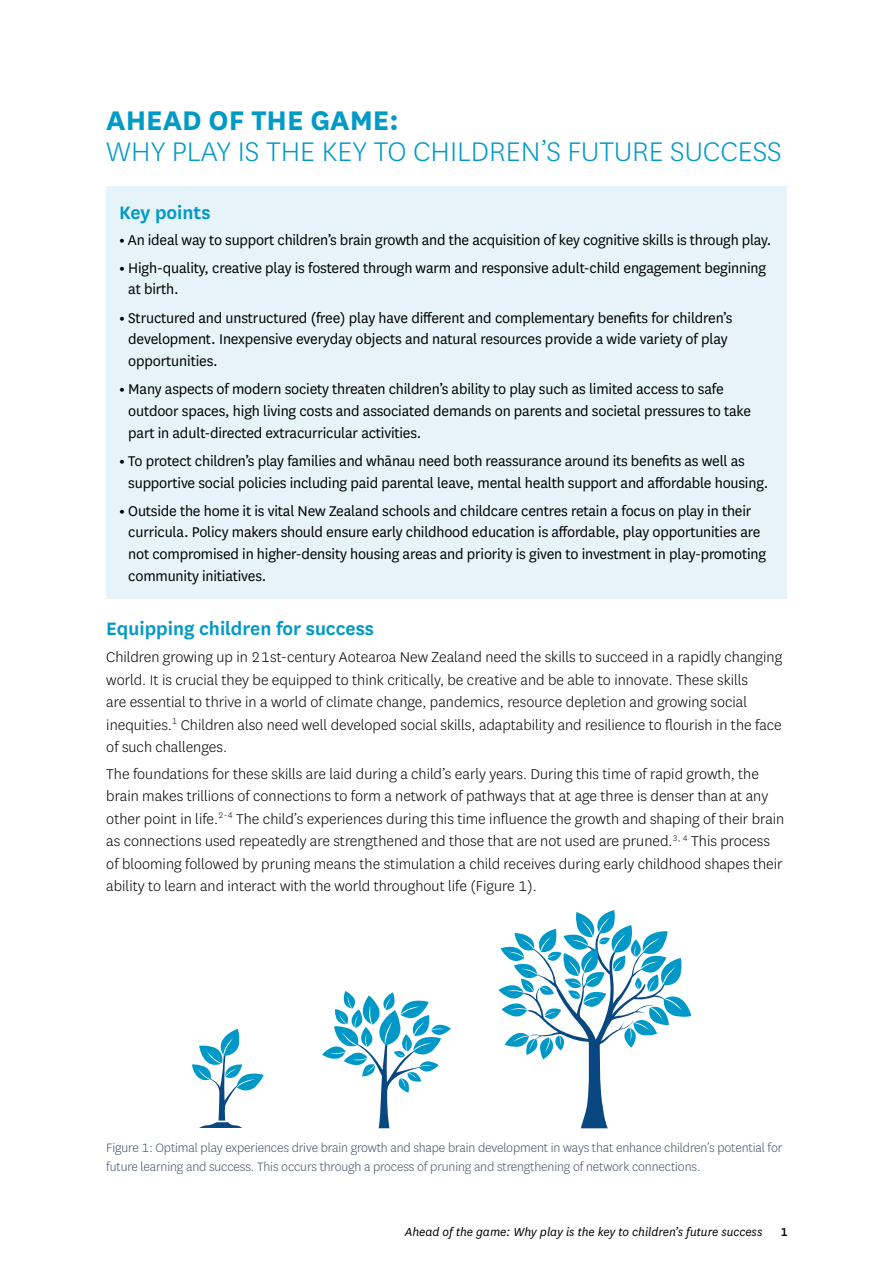
<style>
.page{position:relative;width:893px;height:1263px;background:#fff}
.page>*{position:absolute;margin:0;border:0;box-sizing:border-box;transform-origin:0 0}
.t1{font:300 31.5px "National";color:#009ac7}
.t2{font:700 31.5px "National";color:#009ac7}
.t3{font:600 21px "National";color:#009ac7}
.t4{font:16.5px/21.8px "National";letter-spacing:-.01em;color:#000}
.t5{font:300 16.5px/22.5px "National";color:#000}
.t6{font:300 14.25px/19.5px "National";letter-spacing:-.01em;color:#44546a}
.t7{font:italic 13.5px "National";color:#000}
.t8{font:500 13.5px "National";color:#000}
.s1{font-weight:700}
</style>
<div class="page">
<div style="left:106px;top:186px;width:681px;height:412px;background:#e6f3f8"></div>
<svg style="left:322px;top:991px;width:129px;height:137px"></svg>
<svg style="left:499px;top:910px;width:192px;height:218px"></svg>
<svg style="left:192px;top:1029px;width:72px;height:99px"></svg>
<h1 class="t2" style="left:106px;top:98px;width:294px">AHEAD OF THE GAME:</h1>
<h1 class="t1" style="left:106px;top:132px;width:677px">WHY PLAY IS THE KEY TO CHILDREN’S FUTURE SUCCESS</h1>
<p class="t3" style="left:119px;top:198px;width:93px">Key points</p>
<p class="t4" style="left:119px;top:228px;width:654px"><span class="s1">•</span> An ideal way to support children’s brain growth and the acquisition of key cognitive skills is through play.</p>
<p class="t4" style="left:128px;top:256px;width:639px;text-indent:-9px"><span class="s1">•</span> High-quality, creative play is fostered through warm and responsive adult-child engagement beginning at birth.</p>
<p class="t4" style="left:128px;top:306px;width:606px;text-indent:-9px"><span class="s1">•</span> Structured and unstructured (free) play have different and complementary benefits for children’s development. Inexpensive everyday objects and natural resources provide a wide variety of play opportunities.</p>
<p class="t4" style="left:128px;top:378px;width:624px;text-indent:-9px"><span class="s1">•</span> Many aspects of modern society threaten children’s ability to play such as limited access to safe outdoor spaces, high living costs and associated demands on parents and societal pressures to take part in adult-directed extracurricular activities.</p>
<p class="t4" style="left:128px;top:449px;width:641px;text-indent:-9px"><span class="s1">•</span> To protect children’s play families and whānau need both reassurance around its benefits as well as supportive social policies including paid parental leave, mental health support and affordable housing.</p>
<p class="t4" style="left:128px;top:499px;width:639px;text-indent:-9px"><span class="s1">•</span> Outside the home it is vital New Zealand schools and childcare centres retain a focus on play in their curricula. Policy makers should ensure early childhood education is affordable, play opportunities are not compromised in higher-density housing areas and priority is given to investment in play-promoting community initiatives.</p>
<p class="t3" style="left:106px;top:614px;width:269px">Equipping children for success</p>
<p class="t5" style="left:106px;top:645px;width:677px">Children growing up in 21st-century Aotearoa New Zealand need the skills to succeed in a rapidly changing world. It is crucial they be equipped to think critically, be creative and be able to innovate. These skills<br>are essential to thrive in a world of climate change, pandemics, resource depletion and growing social inequities.<sup>1</sup> Children also need well developed social skills, adaptability and resilience to flourish in the face of such challenges.</p>
<p class="t5" style="left:106px;top:762px;width:680px">The foundations for these skills are laid during a child’s early years. During this time of rapid growth, the brain makes trillions of connections to form a network of pathways that at age three is denser than at any other point in life.<sup>2-4</sup> The child’s experiences during this time influence the growth and shaping of their brain as connections used repeatedly are strengthened and those that are not used are pruned.<sup>3,</sup> <sup>4</sup> This process of blooming followed by pruning means the stimulation a child receives during early childhood shapes their ability to learn and interact with the world throughout life (Figure 1).</p>
<p class="t6" style="left:106px;top:1137px;width:678px">Figure 1: Optimal play experiences drive brain growth and shape brain development in ways that enhance children’s potential for future learning and success. This occurs through a process of pruning and strengthening of network connections.</p>
<p class="t7" style="left:405px;top:1224px;width:359px">Ahead of the game: Why play is the key to children’s future success</p>
<p class="t8" style="left:780px;top:1223px;width:9px">1</p>
</div>
